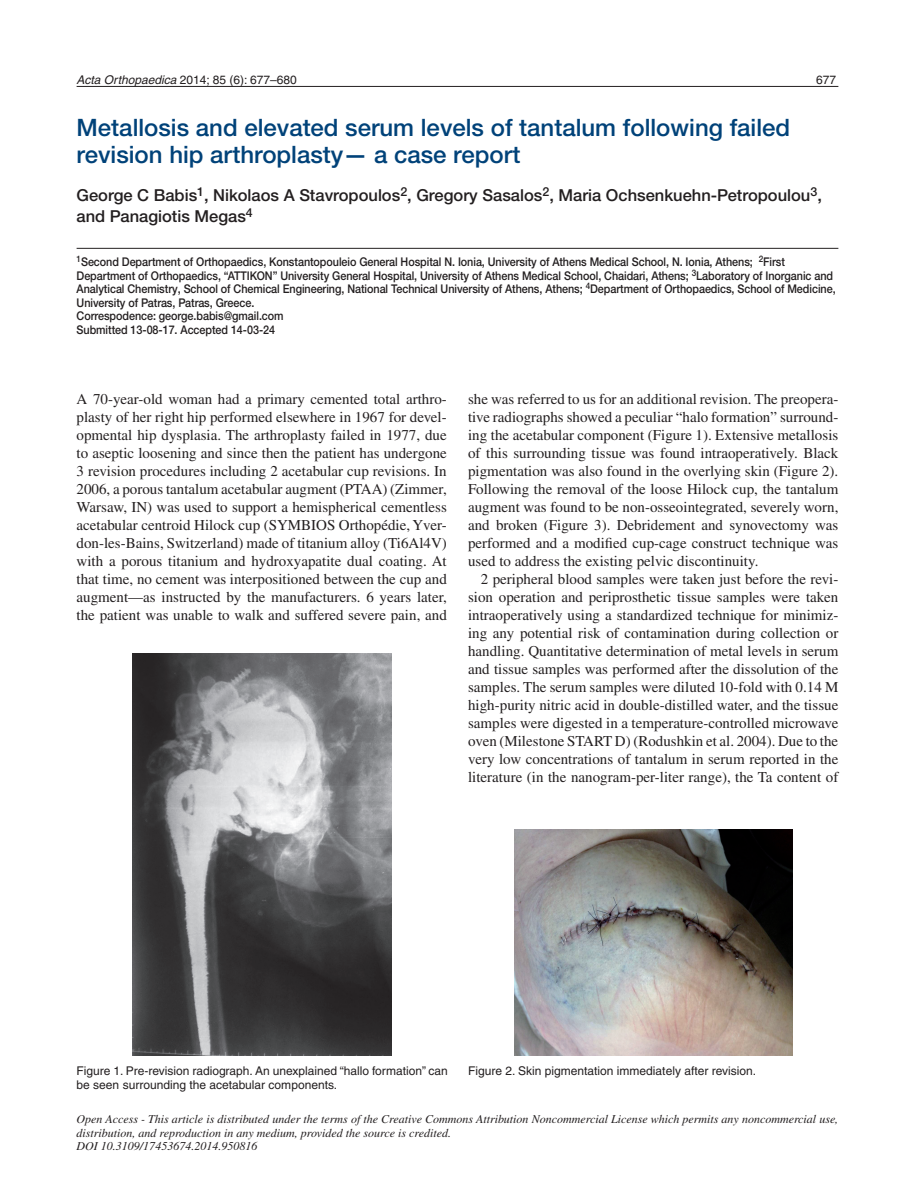
<style>
.page{position:relative;width:915px;height:1191px;background:#fff}
.page>*{position:absolute;margin:0;border:0;box-sizing:border-box;transform-origin:0 0}
.t1{font:500 24px/27px "Helvetica Neue LTW1 G";color:#004279}
.t2{font:500 16.5px/21px "Helvetica Neue LTW1 G";color:#231f20}
.t3{font:15px/18px "Times";color:#231f20;text-align:justify}
.t4{font:500 12px/13.5px "Helvetica Neue LTW1 G";letter-spacing:-.005em;color:#231f20;scale:.9 1}
.t5{font:italic 12px/13.5px "Times";color:#231f20}
.t6{font:12px/13.5px "Helvetica";color:#231f20}
.s1{font-style:italic}
</style>
<div class="page">
<hr style="left:77px;top:86px;width:761px;height:1px;background:#231f20">
<hr style="left:77px;top:248px;width:761px;height:1px;background:#231f20">
<img style="left:133px;top:653px;width:258px;height:402px">
<img style="left:514px;top:829px;width:278px;height:226px">
<p class="t6" style="left:77px;top:73px;width:222px"><span class="s1">Acta Orthopaedica</span> 2014; 85 (6): 677–680</p>
<p class="t6" style="left:816px;top:73px;width:22px">677</p>
<h1 class="t1" style="left:77px;top:114px;width:715px">Metallosis and elevated serum levels of tantalum following failed revision hip arthroplasty— a case report</h1>
<p class="t2" style="left:77px;top:185px;width:746px">George C Babis<sup>1</sup>, Nikolaos A Stavropoulos<sup>2</sup>, Gregory Sasalos<sup>2</sup>, Maria Ochsenkuehn-Petropoulou<sup>3</sup>, and Panagiotis Megas<sup>4</sup></p>
<p class="t4" style="left:77px;top:255px;width:844px"><sup>1</sup>Second Department of Orthopaedics, Konstantopouleio General Hospital N. Ionia, University of Athens Medical School, N. Ionia, Athens; <sup>2</sup>First Department of Orthopaedics, “ATTIKON” University General Hospital, University of Athens Medical School, Chaidari, Athens; <sup>3</sup>Laboratory of Inorganic and Analytical Chemistry, School of Chemical Engineering, National Technical University of Athens, Athens; <sup>4</sup>Department of Orthopaedics, School of Medicine, University of Patras, Patras, Greece.<br>Correspodence: george.babis@gmail.com<br>Submitted 13-08-17. Accepted 14-03-24</p>
<p class="t3" style="left:77px;top:389px;width:371px">A 70-year-old woman had a primary cemented total arthro&shy;plasty of her right hip performed elsewhere in 1967 for devel&shy;opmental hip dysplasia. The arthroplasty failed in 1977, due to aseptic loosening and since then the patient has undergone 3 revision procedures including 2 acetabular cup revisions. In 2006, a porous tantalum acetabular augment (PTAA) (Zimmer, Warsaw, IN) was used to support a hemispherical cementless acetabular centroid Hilock cup (SYMBIOS Orthopédie, Yver&shy;don-les-Bains, Switzerland) made of titanium alloy (Ti6Al4V) with a porous titanium and hydroxyapatite dual coating. At that time, no cement was interpositioned between the cup and augment—as instructed by the manufacturers. 6 years later, the patient was unable to walk and suffered severe pain, and</p>
<p class="t3" style="left:468px;top:389px;width:371px">she was referred to us for an additional revision. The preopera&shy;tive radiographs showed a peculiar “halo formation” surround&shy;ing the acetabular component (Figure 1). Extensive metallosis of this surrounding tissue was found intraoperatively. Black pigmentation was also found in the overlying skin (Figure 2).<br>Following the removal of the loose Hilock cup, the tantalum augment was found to be non-osseointegrated, severely worn, and broken (Figure 3). Debridement and synovectomy was performed and a modified cup-cage construct technique was used to address the existing pelvic discontinuity.</p>
<p class="t3" style="left:468px;top:569px;width:371px;text-indent:13px">2 peripheral blood samples were taken just before the revi&shy;sion operation and periprosthetic tissue samples were taken intraoperatively using a standardized technique for minimiz&shy;ing any potential risk of contamination during collection or handling. Quantitative determination of metal levels in serum and tissue samples was performed after the dissolution of the samples. The serum samples were diluted 10-fold with 0.14 M high-purity nitric acid in double-distilled water, and the tissue samples were digested in a temperature-controlled microwave oven (Milestone START D) (Rodushkin et al. 2004). Due to the very low concentrations of tantalum in serum reported in the literature (in the nanogram-per-liter range), the Ta content of</p>
<p class="t6" style="left:77px;top:1064px;width:372px">Figure 1. Pre-revision radiograph. An unexplained “hallo formation” can be seen surrounding the acetabular components.</p>
<p class="t6" style="left:468px;top:1064px;width:289px">Figure 2. Skin pigmentation immediately after revision.</p>
<p class="t5" style="left:77px;top:1112px;width:763px">Open Access - This article is distributed under the terms of the Creative Commons Attribution Noncommercial License which permits any noncommercial use, distribution, and reproduction in any medium, provided the source is credited.<br>DOI 10.3109/17453674.2014.950816</p>
</div>
